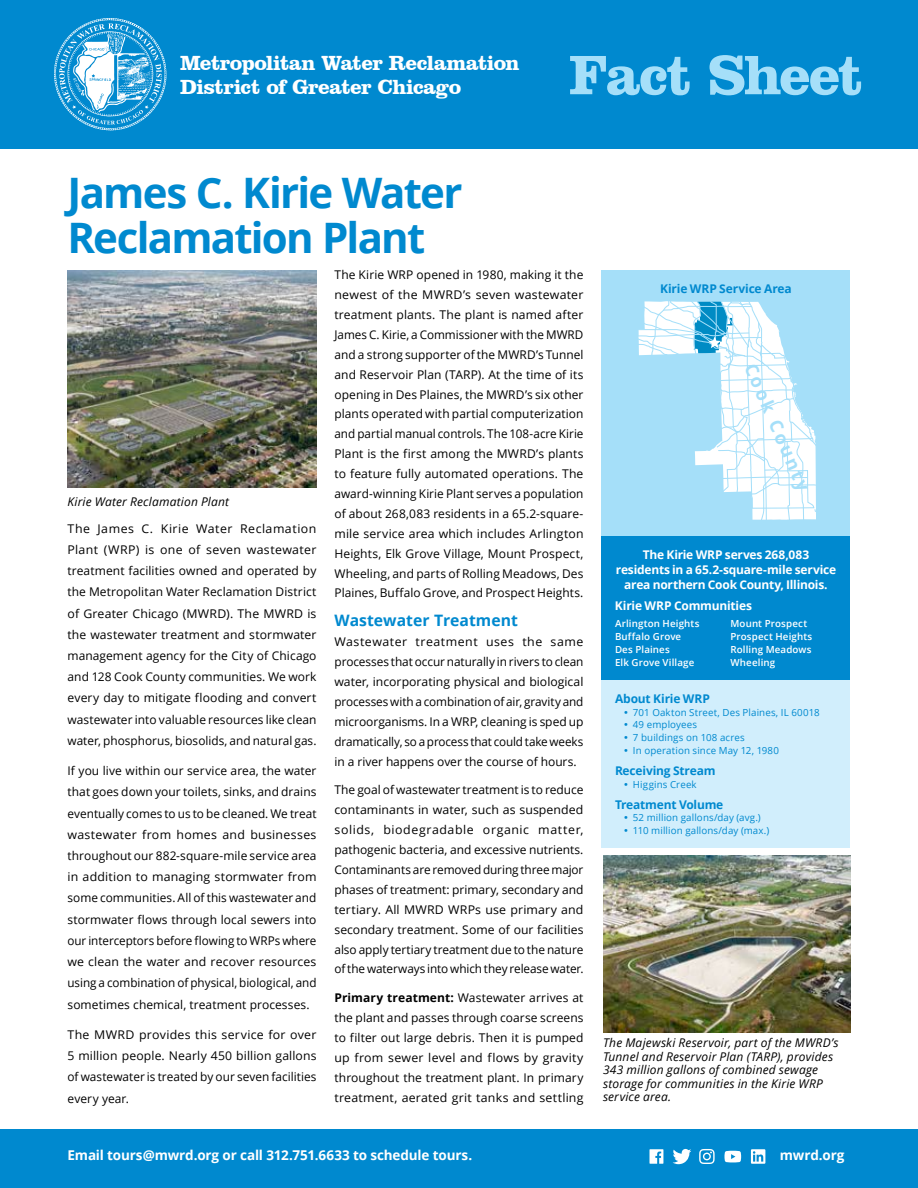
<style>
.page{position:relative;width:918px;height:1188px;background:#fff}
.page>*{position:absolute;margin:0;border:0;box-sizing:border-box;transform-origin:0 0}
.t1{font:700 57px "Clarendon BT";letter-spacing:-.035em;color:#a5dff9}
.t2{font:700 42px/45px "Open Sans";letter-spacing:-.04em;color:#0089cf}
.t3{font:700 21px/24px "Clarendon BT";letter-spacing:-.03em;color:#fff}
.t4{font:700 18px "Open Sans";color:#a5dff9}
.t5{font:700 15.75px "Open Sans";color:#0089cf}
.t6{font:700 13.5px "Open Sans";letter-spacing:-.01em;color:#fff}
.t7{font:12px/20px "Open Sans";letter-spacing:.005em;color:#000;text-align:justify}
.t8{font:italic 12px/13.5px "Open Sans";letter-spacing:.015em;color:#000}
.t9{font:700 12px/15px "Open Sans";letter-spacing:-.02em;color:#fff;text-align:center}
.t10{font:700 12px "Open Sans";letter-spacing:-.015em;color:#0089cf}
.t11{font:9.75px/12.8px "Open Sans";letter-spacing:.01em;color:#0089cf}
.t12{font:600 9.75px/12.8px "Open Sans";letter-spacing:.015em;color:#fff}
.s1{font-weight:700}
</style>
<div class="page">
<div style="left:0;top:0;width:918px;height:148px;background:#0089cf"></div>
<svg style="left:54px;top:18px;width:113px;height:113px"></svg>
<div style="left:0;top:1130px;width:918px;height:58px;background:#0089cf"></div>
<svg style="left:650px;top:1149px;width:13px;height:15px"></svg>
<svg style="left:673px;top:1149px;width:18px;height:15px"></svg>
<svg style="left:724px;top:1151px;width:17px;height:11px"></svg>
<svg style="left:699px;top:1149px;width:16px;height:15px"></svg>
<svg style="left:751px;top:1149px;width:14px;height:15px"></svg>
<div style="left:602px;top:270px;width:248px;height:266px;background:#a5dff9"></div>
<svg style="left:638px;top:301px;width:178px;height:219px"></svg>
<img style="left:68px;top:270px;width:248px;height:218px">
<div style="left:602px;top:536px;width:248px;height:144px;background:#0089cf"></div>
<div style="left:602px;top:680px;width:248px;height:168px;background:#d1eefc"></div>
<img style="left:603px;top:855px;width:247px;height:178px">
<p class="t3" style="left:180px;top:51px;width:341px">Metropolitan Water Reclamation<br>District of Greater Chicago</p>
<p class="t1" style="left:569px;top:39px;width:297px">Fact Sheet</p>
<p class="t2" style="left:68px;top:169px;width:397px">James C. Kirie Water<br>Reclamation Plant</p>
<p class="t8" style="left:68px;top:494px;width:163px">Kirie Water Reclamation Plant</p>
<p class="t7" style="left:68px;top:517px;width:251px;line-height:21.1px">The James C. Kirie Water Reclamation Plant (WRP) is one of seven wastewater treatment facilities owned and operated by the Metropolitan Water Reclamation District of Greater Chicago (MWRD). The MWRD is the wastewater treatment and stormwater management agency for the City of Chicago and 128 Cook County communities. We work every day to mitigate flooding and convert wastewater into valuable resources like clean water, phosphorus, biosolids, and natural gas.</p>
<p class="t7" style="left:68px;top:760px;width:251px;line-height:21.1px">If you live within our service area, the water that goes down your toilets, sinks, and drains eventually comes to us to be cleaned. We treat wastewater from homes and businesses throughout our 882-square-mile service area in addition to managing stormwater from some communities. All of this wastewater and stormwater flows through local sewers into our interceptors before flowing to WRPs where we clean the water and recover resources using a combination of physical, biological, and sometimes chemical, treatment processes.</p>
<p class="t7" style="left:68px;top:1024px;width:251px;line-height:21.1px">The MWRD provides this service for over 5 million people. Nearly 450 billion gallons of wastewater is treated by our seven facilities every year.</p>
<p class="t7" style="left:334px;top:265px;width:251px">The Kirie WRP opened in 1980, making it the newest of the MWRD’s seven wastewater treatment plants. The plant is named after James C. Kirie, a Commissioner with the MWRD and a strong supporter of the MWRD’s Tunnel and Reservoir Plan (TARP). At the time of its opening in Des Plaines, the MWRD’s six other plants operated with partial computerization and partial manual controls. The 108-acre Kirie Plant is the first among the MWRD’s plants to feature fully automated operations. The award-winning Kirie Plant serves a population of about 268,083 residents in a 65.2-square&shy;mile service area which includes Arlington Heights, Elk Grove Village, Mount Prospect, Wheeling, and parts of Rolling Meadows, Des Plaines, Buffalo Grove, and Prospect Heights.</p>
<p class="t5" style="left:334px;top:609px;width:185px">Wastewater Treatment</p>
<p class="t7" style="left:334px;top:632px;width:251px">Wastewater treatment uses the same processes that occur naturally in rivers to clean water, incorporating physical and biological processes with a combination of air, gravity and microorganisms. In a WRP, cleaning is sped up dramatically, so a process that could take weeks in a river happens over the course of hours.</p>
<p class="t7" style="left:334px;top:780px;width:251px">The goal of wastewater treatment is to reduce contaminants in water, such as suspended solids, biodegradable organic matter, pathogenic bacteria, and excessive nutrients.<br>Contaminants are removed during three major phases of treatment: primary, secondary and tertiary. All MWRD WRPs use primary and secondary treatment. Some of our facilities also apply tertiary treatment due to the nature of the waterways into which they release water.</p>
<p class="t7" style="left:334px;top:988px;width:251px"><span class="s1">Primary treatment:</span> Wastewater arrives at the plant and passes through coarse screens to filter out large debris. Then it is pumped up from sewer level and flows by gravity throughout the treatment plant. In primary treatment, aerated grit tanks and settling</p>
<p class="t10" style="left:660px;top:280px;width:133px">Kirie WRP Service Area</p>
<p class="t4" style="left:761px;top:359px;width:139px;rotate:66deg">Cook County</p>
<p class="t9" style="left:616px;top:547px;width:222px">The Kirie WRP serves 268,083 residents in a 65.2-square-mile service area northern Cook County, Illinois.</p>
<p class="t9" style="left:615px;top:598px;width:139px">Kirie WRP Communities</p>
<p class="t12" style="left:615px;top:617px;width:86px">Arlington Heights<br>Buffalo Grove<br>Des Plaines<br>Elk Grove Village</p>
<p class="t12" style="left:730px;top:617px;width:83px">Mount Prospect<br>Prospect Heights<br>Rolling Meadows<br>Wheeling</p>
<p class="t10" style="left:615px;top:690px;width:96px">About Kirie WRP</p>
<p class="t11" style="left:633px;top:705px;width:188px">701 Oakton Street, Des Plaines, IL 60018<br>49 employees<br>7 buildings on 108 acres<br>In operation since May 12, 1980</p>
<p class="t10" style="left:615px;top:762px;width:102px">Receiving Stream</p>
<p class="t11" style="left:633px;top:777px;width:65px">Higgins Creek</p>
<p class="t10" style="left:615px;top:796px;width:110px">Treatment Volume</p>
<p class="t11" style="left:633px;top:811px;width:138px">52 million gallons/day (avg.)<br>110 million gallons/day (max.)</p>
<p class="t8" style="left:603px;top:1036px;width:237px">The Majewski Reservoir, part of the MWRD’s Tunnel and Reservoir Plan (TARP), provides 343 million gallons of combined sewage storage for communities in the Kirie WRP service area.</p>
<p class="t6" style="left:68px;top:1146px;width:406px">Email tours@mwrd.org or call 312.751.6633 to schedule tours.</p>
<p class="t6" style="left:780px;top:1146px;width:66px">mwrd.org</p>
</div>
